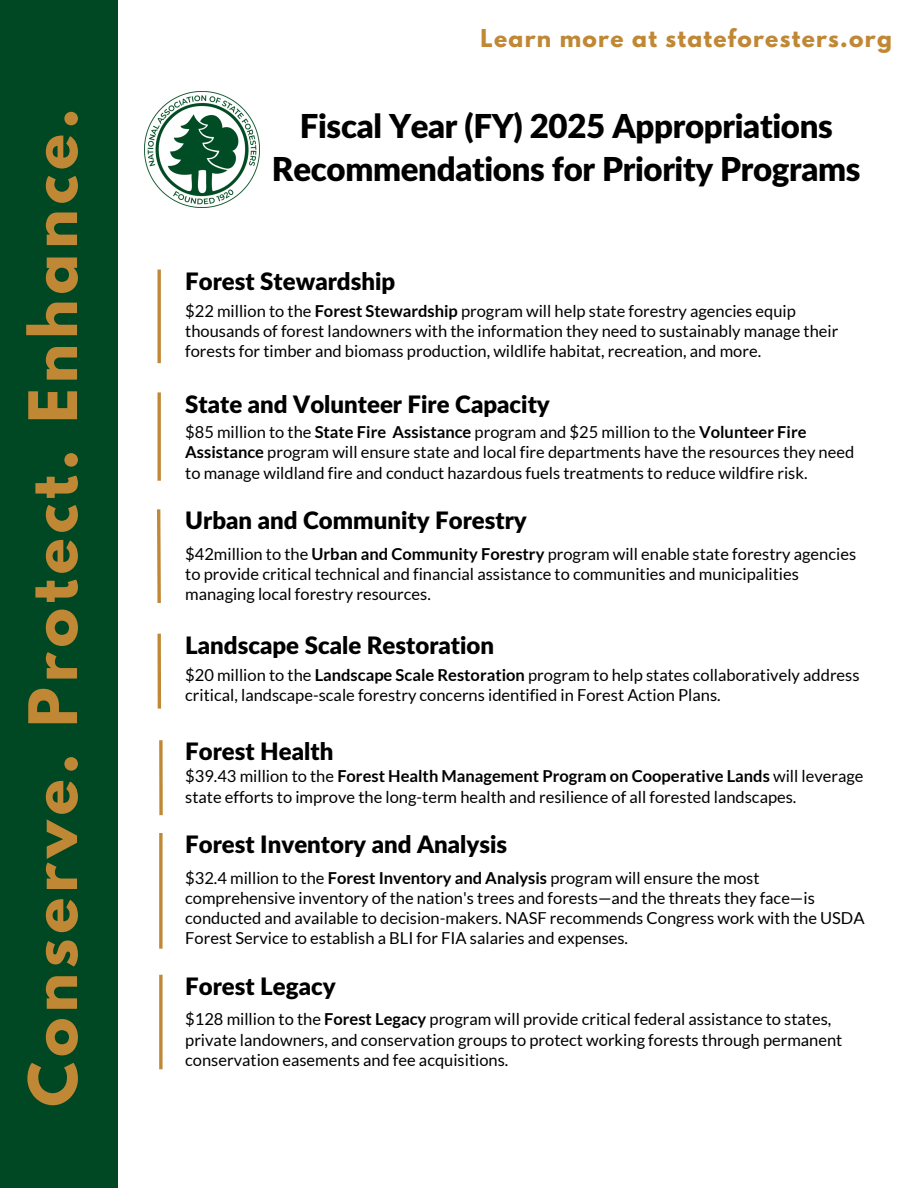
<style>
.page{position:relative;width:918px;height:1188px;background:#fff}
.page>*{position:absolute;margin:0;border:0;box-sizing:border-box;transform-origin:0 0}
.t1{font:700 59.1px "League Spartan";letter-spacing:.09em;color:#c08835}
.t2{font:900 33px/42.8px "Lato Latin";letter-spacing:-.01em;color:#000;text-align:center}
.t3{font:900 24px "Lato Latin";color:#000}
.t4{font:700 21.75px "League Spartan";letter-spacing:.06em;color:#c08835}
.t5{font:16.5px/20.2px "Lato";color:#000}
.s1{font-weight:700}
</style>
<div class="page">
<div style="left:0;top:0;width:117px;height:1188px;background:#004724"></div>
<img style="left:144px;top:92px;width:116px;height:116px">
<svg style="left:157px;top:270px;width:4px;height:93px"></svg>
<svg style="left:157px;top:509px;width:4px;height:94px"></svg>
<svg style="left:159px;top:833px;width:4px;height:116px"></svg>
<svg style="left:157px;top:392px;width:4px;height:89px"></svg>
<svg style="left:157px;top:634px;width:4px;height:75px"></svg>
<svg style="left:159px;top:740px;width:4px;height:75px"></svg>
<svg style="left:159px;top:975px;width:4px;height:94px"></svg>
<p class="t1" style="left:24px;top:1107px;width:1000px;rotate:-90deg">Conserve. Protect. Enhance.</p>
<h2 class="t4" style="left:481px;top:27px;width:413px">Learn more at stateforesters.org</h2>
<h3 class="t2" style="left:272px;top:107px;width:590px">Fiscal Year (FY) 2025 Appropriations<br>Recommendations for Priority Programs</h3>
<h3 class="t3" style="left:185px;top:270px;width:212px">Forest Stewardship</h3>
<h3 class="t5" style="left:185px;top:300px;width:655px">$22 million to the <span class="s1">Forest Stewardship</span> program will help state forestry agencies equip thousands of forest landowners with the information they need to sustainably manage their forests for timber and biomass production, wildlife habitat, recreation, and more.</h3>
<p class="t3" style="left:185px;top:393px;width:366px">State and Volunteer Fire Capacity</p>
<p class="t5" style="left:185px;top:422px;width:671px">$85 million to the <span class="s1">State Fire Assistance</span> program and $25 million to the <span class="s1">Volunteer Fire<br>Assistance</span> program will ensure state and local fire departments have the resources they need to manage wildland fire and conduct hazardous fuels treatments to reduce wildfire risk.</p>
<h3 class="t3" style="left:185px;top:510px;width:343px">Urban and Community Forestry</h3>
<p class="t5" style="left:185px;top:543px;width:672px">$42million to the <span class="s1">Urban and Community Forestry</span> program will enable state forestry agencies to provide critical technical and financial assistance to communities and municipalities managing local forestry resources.</p>
<h3 class="t3" style="left:185px;top:634px;width:310px">Landscape Scale Restoration</h3>
<p class="t5" style="left:185px;top:665px;width:676px">$20 million to the <span class="s1">Landscape Scale Restoration</span> program to help states collaboratively address critical, landscape-scale forestry concerns identified in Forest Action Plans.</p>
<h3 class="t3" style="left:185px;top:741px;width:150px">Forest Health</h3>
<p class="t5" style="left:185px;top:766px;width:680px">$39.43 million to the <span class="s1">Forest Health Management Program on Cooperative Lands</span> will leverage state efforts to improve the long-term health and resilience of all forested landscapes.</p>
<h3 class="t3" style="left:185px;top:834px;width:324px">Forest Inventory and Analysis</h3>
<p class="t5" style="left:185px;top:867px;width:681px">$32.4 million to the <span class="s1">Forest Inventory and Analysis</span> program will ensure the most comprehensive inventory of the nation's trees and forests—and the threats they face—is conducted and available to decision-makers. NASF recommends Congress work with the USDA Forest Service to establish a BLI for FIA salaries and expenses.</p>
<h3 class="t3" style="left:185px;top:976px;width:152px">Forest Legacy</h3>
<p class="t5" style="left:185px;top:1009px;width:659px">$128 million to the <span class="s1">Forest Legacy</span> program will provide critical federal assistance to states, private landowners, and conservation groups to protect working forests through permanent conservation easements and fee acquisitions.</p>
</div>
